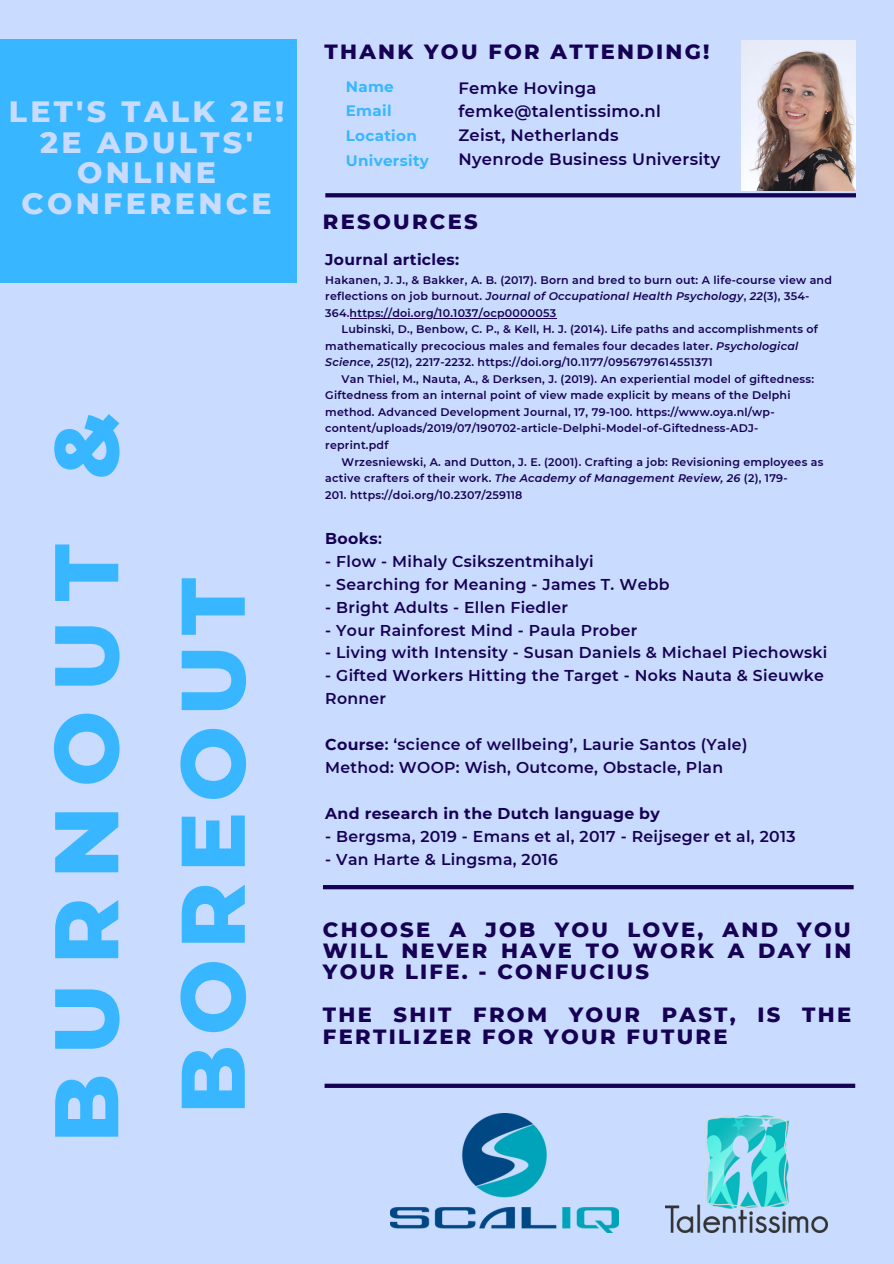
<style>
.page{position:relative;width:894px;height:1264px;background:#fff}
.page>*{position:absolute;margin:0;border:0;box-sizing:border-box;transform-origin:0 0}
.t1{font:800 90px "Montserrat";letter-spacing:.215em;color:#38b6ff}
.t2{font:800 90px "Montserrat";letter-spacing:.11em;color:#38b6ff}
.t3{font:800 30px/30.5px "Montserrat";letter-spacing:.11em;color:#c9dcff;text-align:center}
.t4{font:800 21px/21.5px "Montserrat";letter-spacing:.11em;color:#160154;text-align:justify}
.t5{font:600 16.5px "Montserrat";letter-spacing:.02em;color:#160154}
.t6{font:600 15.75px/23px "Montserrat";letter-spacing:.02em;color:#160154}
.t7{font:700 15.75px "Montserrat";letter-spacing:.02em;color:#160154}
.t8{font:700 15.45px "Montserrat";letter-spacing:.02em;color:#160154}
.t9{font:700 15.15px "Montserrat";letter-spacing:.02em;color:#38b6ff}
.t10{font:600 10.95px/16.5px "Montserrat";letter-spacing:.02em;color:#160154}
.s1{font-style:italic}
.s2{font-weight:600}
.s3{font-weight:700}
</style>
<div class="page">
<div style="left:0;top:0;width:893px;height:1263px;background:#c9dcff"></div>
<div style="left:0;top:39px;width:297px;height:244px;background:#38b6ff"></div>
<svg style="left:325px;top:193px;width:530px;height:4px"></svg>
<hr style="left:323px;top:885px;width:530px;height:4px;background:#160154">
<svg style="left:324px;top:1083px;width:531px;height:4px"></svg>
<img style="left:741px;top:41px;width:114px;height:149px">
<img style="left:665px;top:1115px;width:162px;height:117px">
<img style="left:390px;top:1113px;width:228px;height:119px">
<hr style="left:349px;top:317px;width:207px;height:1px;background:#160154">
<p class="t3" style="left:9px;top:96px;width:277px">LET'S TALK 2E!</p>
<p class="t3" style="left:22px;top:127px;width:251px">2E ADULTS'<br>ONLINE<br>CONFERENCE</p>
<p class="t1" style="left:31px;top:1142px;width:732px;rotate:-90deg">BURNOUT &amp;</p>
<p class="t2" style="left:157px;top:1114px;width:538px;rotate:-90deg">BOREOUT</p>
<p class="t4" style="left:324px;top:41px;width:386px">THANK YOU FOR ATTENDING!</p>
<p class="t9" style="left:346px;top:77px;width:49px">Name</p>
<p class="t9" style="left:346px;top:102px;width:47px">Email</p>
<p class="t9" style="left:346px;top:127px;width:73px">Location</p>
<p class="t9" style="left:346px;top:151px;width:85px">University</p>
<p class="t5" style="left:458px;top:78px;width:139px">Femke Hovinga</p>
<p class="t5" style="left:458px;top:101px;width:204px">femke@talentissimo.nl</p>
<p class="t5" style="left:458px;top:125px;width:161px">Zeist, Netherlands</p>
<p class="t5" style="left:458px;top:149px;width:263px">Nyenrode Business University</p>
<p class="t4" style="left:323px;top:211px;width:156px">RESOURCES</p>
<p class="t8" style="left:325px;top:250px;width:135px">Journal articles:</p>
<p class="t10" style="left:325px;top:271px;width:508px">Hakanen, J. J., &amp; Bakker, A. B. (2017). Born and bred to burn out: A life-course view and reflections on job burnout. <span class="s1">Journal of Occupational Health Psychology</span>, <span class="s1">22</span>(3), 354-<br>364.https://doi.org/10.1037/ocp0000053</p>
<p class="t10" style="left:325px;top:321px;width:494px;text-indent:16px">Lubinski, D., Benbow, C. P., &amp; Kell, H. J. (2014). Life paths and accomplishments of mathematically precocious males and females four decades later. <span class="s1">Psychological</span></p>
<p class="t10" style="left:325px;top:354px;width:388px"><span class="s1">Science</span>, <span class="s1">25</span>(12), 2217-2232. https://doi.org/10.1177/0956797614551371</p>
<p class="t10" style="left:341px;top:370px;width:474px">Van Thiel, M., Nauta, A., &amp; Derksen, J. (2019). An experiential model of giftedness:</p>
<p class="t10" style="left:325px;top:387px;width:466px">Giftedness from an internal point of view made explicit by means of the Delphi</p>
<p class="t10" style="left:325px;top:404px;width:450px">method. Advanced Development Journal, 17, 79-100. https://www.oya.nl/wp-</p>
<p class="t10" style="left:325px;top:420px;width:434px">content/uploads/2019/07/190702-article-Delphi-Model-of-Giftedness-ADJ-</p>
<p class="t10" style="left:325px;top:437px;width:65px">reprint.pdf</p>
<p class="t10" style="left:325px;top:453px;width:499px;text-indent:16px">Wrzesniewski, A. and Dutton, J. E. (2001). Crafting a job: Revisioning employees as active crafters of their work. <span class="s1">The Academy of Management Review, 26</span> (2), 179-</p>
<p class="t10" style="left:325px;top:486px;width:198px">201. https://doi.org/10.2307/259118</p>
<p class="t7" style="left:325px;top:528px;width:58px">Books<span class="s2">:</span></p>
<p class="t6" style="left:325px;top:549px;width:270px">- Flow - Mihaly Csikszentmihalyi</p>
<p class="t6" style="left:325px;top:572px;width:346px">- Searching for Meaning - James T. Webb</p>
<p class="t6" style="left:325px;top:595px;width:244px">- Bright Adults - Ellen Fiedler</p>
<p class="t6" style="left:325px;top:618px;width:313px">- Your Rainforest Mind - Paula Prober</p>
<p class="t6" style="left:325px;top:641px;width:503px">- Living with Intensity - Susan Daniels &amp; Michael Piechowski</p>
<p class="t6" style="left:325px;top:664px;width:500px">- Gifted Workers Hitting the Target - Noks Nauta &amp; Sieuwke<br>Ronner</p>
<p class="t6" style="left:325px;top:733px;width:423px"><span class="s3">Course</span>: ‘science of wellbeing’, Laurie Santos (Yale)</p>
<p class="t6" style="left:325px;top:756px;width:399px">Method: WOOP: Wish, Outcome, Obstacle, Plan</p>
<p class="t7" style="left:325px;top:804px;width:336px">And research in the Dutch language by</p>
<p class="t6" style="left:325px;top:825px;width:471px">- Bergsma, 2019 - Emans et al, 2017 - Reijseger et al, 2013</p>
<p class="t6" style="left:325px;top:848px;width:234px">- Van Harte &amp; Lingsma, 2016</p>
<p class="t4" style="left:323px;top:918px;width:529px">CHOOSE A JOB YOU LOVE, AND YOU WILL NEVER HAVE TO WORK A DAY IN YOUR LIFE. - CONFUCIUS</p>
<p class="t4" style="left:323px;top:1003px;width:529px">THE SHIT FROM YOUR PAST, IS THE<br>FERTILIZER FOR YOUR FUTURE</p>
</div>
